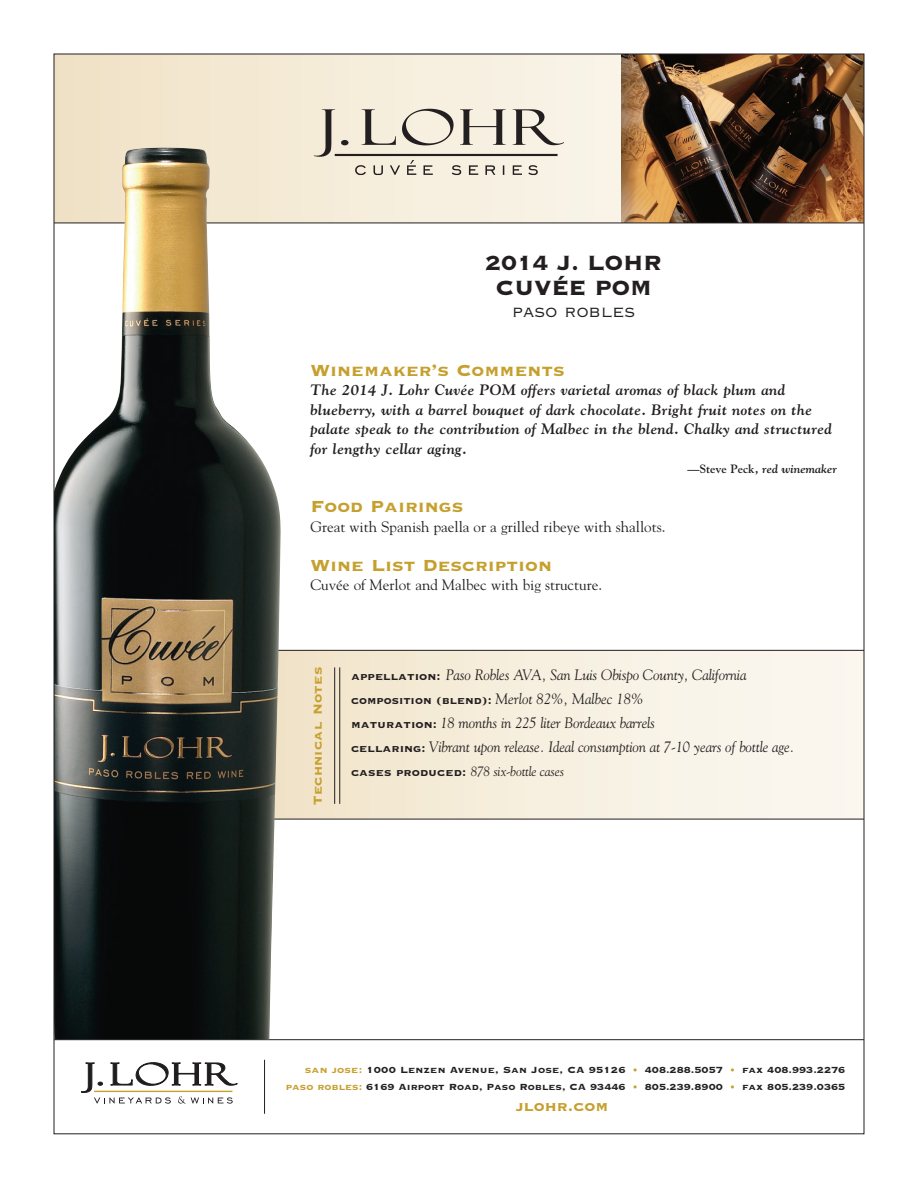
<style>
.page{position:relative;width:918px;height:1188px;background:#fff}
.page>*{position:absolute;margin:0;border:0;box-sizing:border-box;transform-origin:0 0}
.t1{font:27px/25.5px "Copperplate Thirty Three BC";letter-spacing:-.01em;color:#231f20;text-align:center}
.t2{font:21px "Copperplate Thirty Three BC";color:#c6a02e}
.t3{font:21px "Copperplate Thirty Two BC";letter-spacing:-.01em;color:#231f20}
.t4{font:18px "Copperplate Thirty Three BC";color:#c6a02e}
.t5{font:italic 700 15px/19.5px "Goudy";letter-spacing:.02em;color:#231f20}
.t6{font:italic 15px/24px "Goudy";letter-spacing:-.01em;color:#231f20}
.t7{font:15px "Goudy";color:#231f20}
.t8{font:15px "Copperplate Thirty Three BC";letter-spacing:.01em;color:#c6a02e}
.t9{font:13.5px "Copperplate Thirty Three BC";color:#231f20}
.t10{font:italic 13.5px "Goudy";letter-spacing:-.01em;color:#231f20}
.t11{font:italic 700 12px "Goudy";color:#231f20}
.t12{font:11.7px/16.5px "Copperplate Thirty Three BC";color:#231f20;text-align:right}
.s1{font-style:normal}
.s2{font-family:"Copperplate Thirty Three BC";font-style:normal;font-size:13.5px}
.s3{font-family:"Goudy";font-style:italic;font-size:15px}
.s4{font-family:"Copperplate Thirty Three BC";font-style:normal}
.s5{color:#c6a02e}
</style>
<div class="page">
<svg style="left:56px;top:56px;width:565px;height:167px"></svg>
<div style="left:252px;top:650px;width:612px;height:169px;background:linear-gradient(to right,#f1e4c9,#fcf9f4)"></div>
<hr style="left:250px;top:650px;width:614px;height:1px;background:#231f20">
<hr style="left:250px;top:819px;width:614px;height:1px;background:#231f20">
<img style="left:304px;top:100px;width:271px;height:84px">
<hr style="left:334px;top:667px;width:1px;height:137px;background:#231f20">
<hr style="left:339px;top:667px;width:1px;height:137px;background:#231f20">
<svg style="left:81px;top:1063px;width:156px;height:41px"></svg>
<hr style="left:94px;top:1091px;width:138px;height:1px;background:#c7a22e">
<hr style="left:54px;top:1039px;width:810px;height:1px;background:#231f20">
<hr style="left:264px;top:1060px;width:1px;height:54px;background:#231f20">
<img style="left:621px;top:56px;width:241px;height:167px">
<hr style="left:54px;top:223px;width:810px;height:1px;background:#231f20">
<img style="left:56px;top:148px;width:225px;height:892px">
<h1 class="t1" style="left:485px;top:250px;width:178px">2014 J. LOHR<br>CUVÉE POM</h1>
<h2 class="t3" style="left:512px;top:301px;width:125px">paso robles</h2>
<h2 class="t2" style="left:310px;top:360px;width:256px">Winemaker’s Comments</h2>
<p class="t5" style="left:310px;top:380px;width:523px">The 2014 J. Lohr Cuvée POM offers varietal aromas of black plum and blueberry, with a barrel bouquet of dark chocolate. Bright fruit notes on the palate speak to the contribution of Malbec in the blend. Chalky and structured for lengthy cellar aging.</p>
<p class="t11" style="left:687px;top:462px;width:151px"><span class="s1">—Steve Peck,</span> red winemaker</p>
<h2 class="t2" style="left:310px;top:496px;width:154px">Food Pairings</h2>
<p class="t7" style="left:310px;top:517px;width:356px">Great with Spanish paella or a grilled ribeye with shallots.</p>
<h2 class="t2" style="left:310px;top:555px;width:243px">Wine List Description</h2>
<p class="t7" style="left:310px;top:576px;width:293px">Cuvée of Merlot and Malbec with big structure.</p>
<p class="t8" style="left:310px;top:805px;width:139px;rotate:-90deg">Technical Notes</p>
<p class="t6" style="left:351px;top:662px;width:397px"><span class="s2">appellation:</span> Paso Robles AVA, San Luis Obispo County, California</p>
<p class="t9" style="left:351px;top:693px;width:294px">composition (blend): <span class="s3">Merlot 82%, Malbec 18%</span></p>
<p class="t6" style="left:351px;top:710px;width:445px"><span class="s2">maturation:</span> 18 months in 225 liter Bordeaux barrels<br><span class="s2">cellaring:</span> Vibrant upon release. Ideal consumption at 7-10 years of bottle age.</p>
<p class="t10" style="left:351px;top:763px;width:215px"><span class="s4">cases produced:</span> 878 six-bottle cases</p>
<p class="t12" style="left:286px;top:1062px;width:561px"><span class="s5">san jose:</span> 1000 Lenzen Avenue, San Jose, CA 95126 <span class="s5">•</span> 408.288.5057 <span class="s5">•</span> fax 408.993.2276 <span class="s5">paso robles:</span> 6169 Airport Road, Paso Robles, CA 93446 <span class="s5">•</span> 805.239.8900 <span class="s5">•</span> fax 805.239.0365</p>
<p class="t4" style="left:516px;top:1097px;width:94px">jlohr.com</p>
</div>
